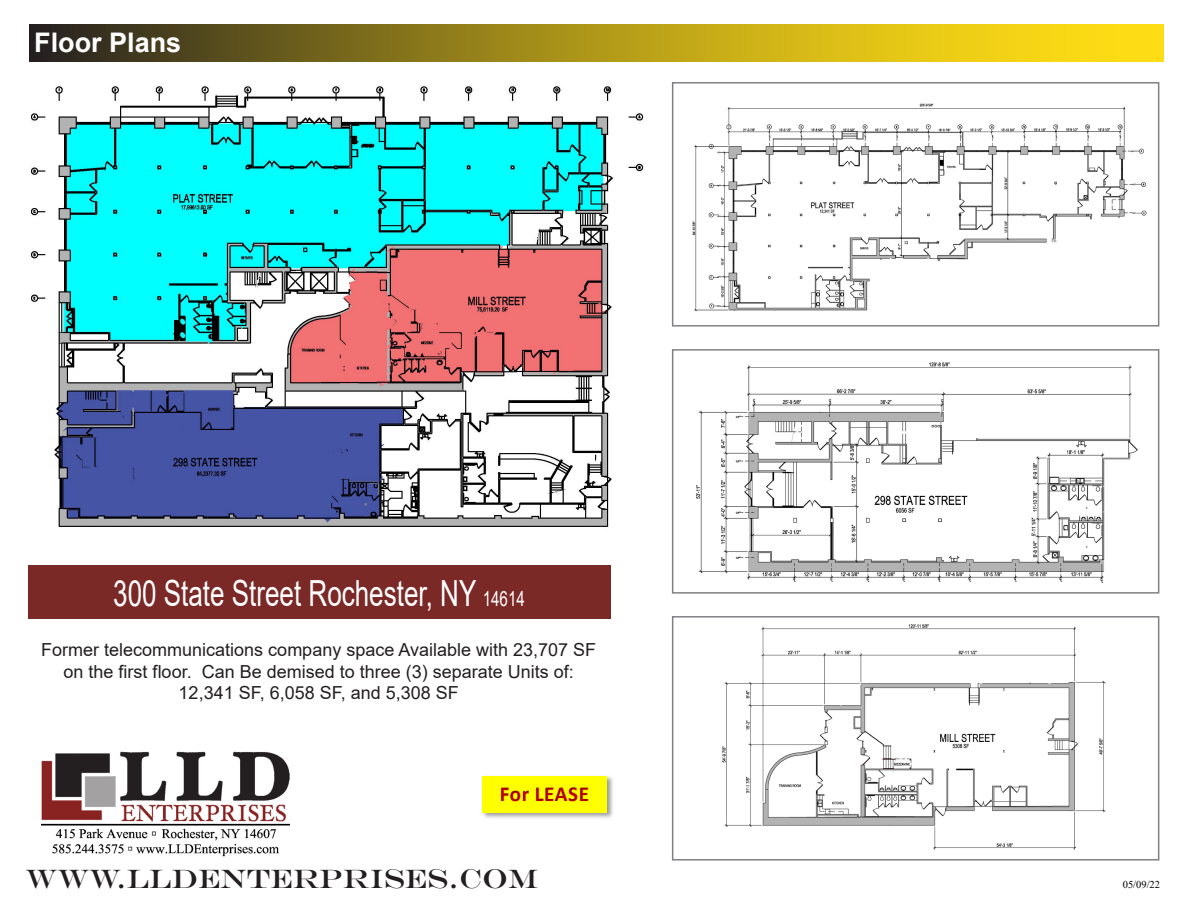
<style>
.page{position:relative;width:1188px;height:918px;background:#fff}
.page>*{position:absolute;margin:0;border:0;box-sizing:border-box;transform-origin:0 0}
.t1{font:36px "Arial";color:#fff;scale:.72 1}
.t2{font:27px "Engravers";color:#231f20}
.t3{font:700 27px "Arial";color:#fff}
.t4{font:700 21px "Calibri";letter-spacing:.02em;color:#c00000}
.t5{font:18px/21.6px "Arial";color:#231f20;text-align:center}
.t6{font:10.5px "Times New Roman";color:#000}
.s1{font-size:21px}
</style>
<div class="page">
<svg style="left:30px;top:25px;width:1134px;height:36px;background:#a59019"></svg>
<img style="left:31px;top:86px;width:613px;height:441px">
<img style="left:692px;top:103px;width:455px;height:208px">
<img style="left:696px;top:362px;width:442px;height:221px">
<img style="left:722px;top:624px;width:384px;height:226px">
<img style="left:42px;top:751px;width:247px;height:105px">
<div style="left:672px;top:82px;width:487px;height:245px;border:2px solid #808184"></div>
<div style="left:672px;top:349px;width:487px;height:245px;border:2px solid #808184"></div>
<div style="left:672px;top:616px;width:487px;height:245px;border:2px solid #808184"></div>
<div style="left:28px;top:566px;width:582px;height:54px;background:#7b2927"></div>
<img style="left:484px;top:776px;width:129px;height:42px">
<div style="left:482px;top:776px;width:125px;height:36px;background:#ff0"></div>
<img style="left:487px;top:787px;width:35px;height:31px">
<img style="left:522px;top:787px;width:55px;height:31px">
<img style="left:577px;top:776px;width:31px;height:42px">
<h2 class="t3" style="left:34px;top:24px;width:149px">Floor Plans</h2>
<h1 class="t1" style="left:113px;top:569px;width:573px">300 State Street Rochester, NY <span class="s1">14614</span></h1>
<p class="t5" style="left:41px;top:639px;width:556px">Former telecommunications company space Available with 23,707 SF on the first floor. Can Be demised to three (3) separate Units of:<br>12,341 SF, 6,058 SF, and 5,308 SF</p>
<p class="t4" style="left:500px;top:779px;width:91px">For LEASE</p>
<h2 class="t2" style="left:26px;top:863px;width:514px">WWW.LLDENTERPRISES.COM</h2>
<p class="t6" style="left:1123px;top:877px;width:39px">05/09/22</p>
</div>
